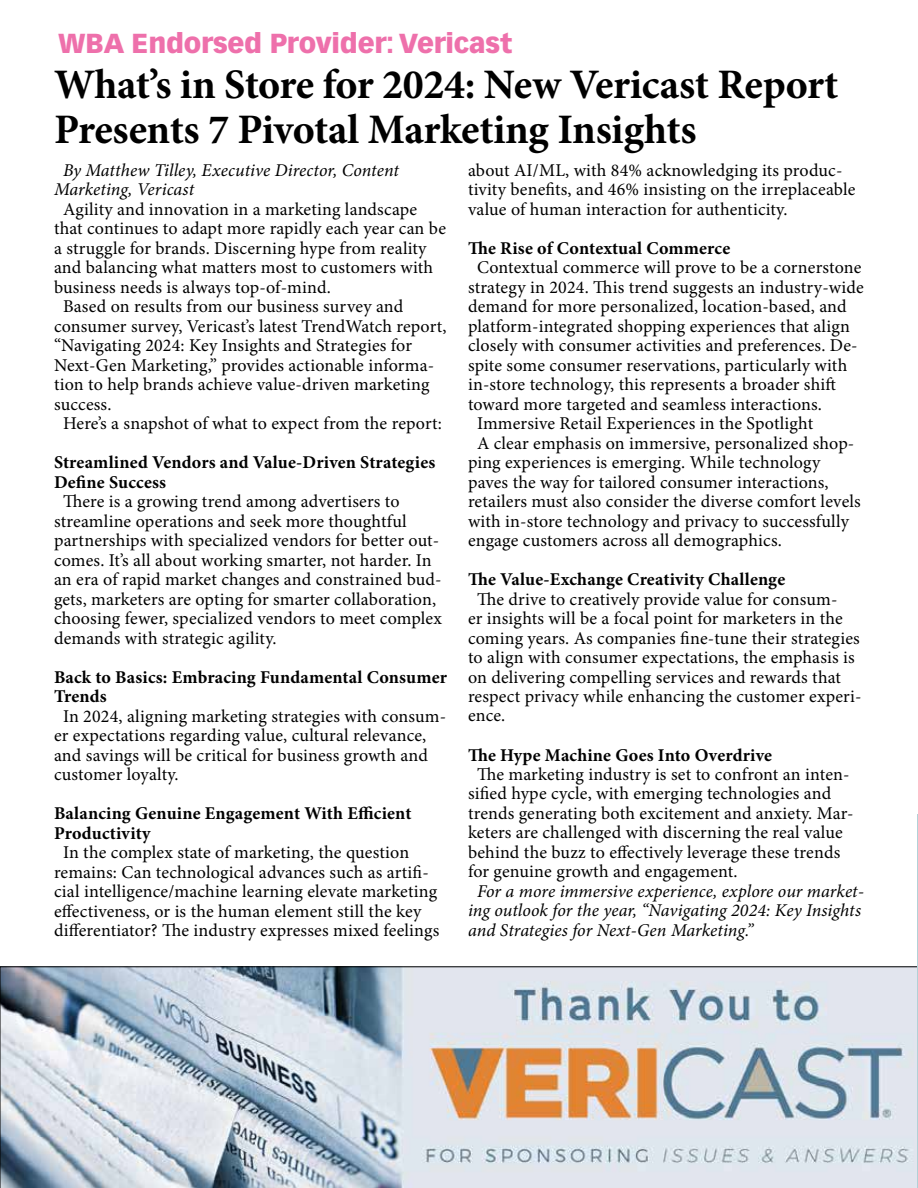
<style>
.page{position:relative;width:918px;height:1188px;background:#fff}
.page>*{position:absolute;margin:0;border:0;box-sizing:border-box;transform-origin:0 0}
.t1{font:700 42px/45px "Minion Pro";letter-spacing:-.01em;color:#000}
.t2{font:900 27px "Vectora LT Pro";letter-spacing:-.01em;color:#ee70ab}
.t3{font:18px/19.5px "Minion Pro";letter-spacing:.01em;color:#000}
.t4{font:700 18px/19.5px "Minion Pro";letter-spacing:.01em;color:#000}
.t5{font:italic 18px/19.5px "Minion Pro";color:#000}
</style>
<div class="page">
<svg style="left:0;top:967px;width:917px;height:221px;background:#c6cbd2"></svg>
<img style="left:917px;top:815px;width:1px;height:373px">
<h2 class="t2" style="left:58px;top:27px;width:455px">WBA Endorsed Provider: Vericast</h2>
<h1 class="t1" style="left:54px;top:62px;width:786px">What’s in Store for 2024: New Vericast Report<br>Presents 7 Pivotal Marketing Insights</h1>
<p class="t5" style="left:54px;top:160px;width:347px;text-indent:9px">By Matthew Tilley, Executive Director, Content<br>Marketing, Vericast</p>
<p class="t3" style="left:63px;top:199px;width:356px">Agility and innovation in a marketing landscape</p>
<p class="t3" style="left:54px;top:219px;width:394px">that continues to adapt more rapidly each year can be</p>
<p class="t3" style="left:54px;top:238px;width:374px">a struggle for brands. Discerning hype from reality</p>
<p class="t3" style="left:54px;top:258px;width:381px">and balancing what matters most to customers with</p>
<p class="t3" style="left:54px;top:277px;width:278px">business needs is always top-of-mind.</p>
<p class="t3" style="left:63px;top:297px;width:342px">Based on results from our business survey and</p>
<p class="t3" style="left:54px;top:316px;width:394px">consumer survey, Vericast’s latest TrendWatch report,</p>
<p class="t3" style="left:54px;top:336px;width:360px">“Navigating 2024: Key Insights and Strategies for</p>
<p class="t3" style="left:54px;top:355px;width:382px">Next-Gen Marketing,” provides actionable informa-</p>
<p class="t3" style="left:54px;top:375px;width:377px">tion to help brands achieve value-driven marketing</p>
<p class="t3" style="left:54px;top:394px;width:59px">success.</p>
<p class="t3" style="left:63px;top:414px;width:380px">Here’s a snapshot of what to expect from the report:</p>
<p class="t4" style="left:54px;top:453px;width:383px">Streamlined Vendors and Value-Driven Strategies<br>Define Success</p>
<p class="t3" style="left:54px;top:492px;width:389px;text-indent:9px">There is a growing trend among advertisers to streamline operations and seek more thoughtful partnerships with specialized vendors for better out&shy;comes. It’s all about working smarter, not harder. In an era of rapid market changes and constrained bud&shy;gets, marketers are opting for smarter collaboration, choosing fewer, specialized vendors to meet complex demands with strategic agility.</p>
<p class="t4" style="left:54px;top:667px;width:395px">Back to Basics: Embracing Fundamental Consumer<br>Trends</p>
<p class="t3" style="left:54px;top:706px;width:394px;text-indent:9px">In 2024, aligning marketing strategies with consum&shy;er expectations regarding value, cultural relevance, and savings will be critical for business growth and customer loyalty.</p>
<p class="t4" style="left:54px;top:803px;width:359px">Balancing Genuine Engagement With Efficient<br>Productivity</p>
<p class="t3" style="left:54px;top:843px;width:387px;text-indent:9px">In the complex state of marketing, the question remains: Can technological advances such as artifi&shy;cial intelligence/machine learning elevate marketing effectiveness, or is the human element still the key differentiator? The industry expresses mixed feelings</p>
<p class="t3" style="left:468px;top:160px;width:389px">about AI/ML, with 84% acknowledging its produc&shy;tivity benefits, and 46% insisting on the irreplaceable value of human interaction for authenticity.</p>
<p class="t4" style="left:468px;top:238px;width:264px">The Rise of Contextual Commerce</p>
<p class="t3" style="left:477px;top:258px;width:386px">Contextual commerce will prove to be a cornerstone</p>
<p class="t3" style="left:468px;top:277px;width:397px">strategy in 2024. This trend suggests an industry-wide</p>
<p class="t3" style="left:468px;top:297px;width:380px">demand for more personalized, location-based, and</p>
<p class="t3" style="left:468px;top:316px;width:383px">platform-integrated shopping experiences that align</p>
<p class="t3" style="left:468px;top:336px;width:391px">closely with consumer activities and preferences. De-</p>
<p class="t3" style="left:468px;top:355px;width:381px">spite some consumer reservations, particularly with</p>
<p class="t3" style="left:468px;top:375px;width:369px">in-store technology, this represents a broader shift</p>
<p class="t3" style="left:468px;top:394px;width:356px">toward more targeted and seamless interactions.</p>
<p class="t3" style="left:477px;top:414px;width:338px">Immersive Retail Experiences in the Spotlight</p>
<p class="t3" style="left:477px;top:433px;width:379px">A clear emphasis on immersive, personalized shop-</p>
<p class="t3" style="left:468px;top:453px;width:354px">ping experiences is emerging. While technology</p>
<p class="t3" style="left:468px;top:472px;width:362px">paves the way for tailored consumer interactions,</p>
<p class="t3" style="left:468px;top:492px;width:394px">retailers must also consider the diverse comfort levels</p>
<p class="t3" style="left:468px;top:511px;width:383px">with in-store technology and privacy to successfully</p>
<p class="t3" style="left:468px;top:531px;width:315px">engage customers across all demographics.</p>
<p class="t4" style="left:468px;top:569px;width:319px">The Value-Exchange Creativity Challenge</p>
<p class="t3" style="left:468px;top:589px;width:395px;text-indent:9px">The drive to creatively provide value for consum-<br>er insights will be a focal point for marketers in the coming years. As companies fine-tune their strategies to align with consumer expectations, the emphasis is on delivering compelling services and rewards that respect privacy while enhancing the customer experi&shy;ence.</p>
<p class="t4" style="left:468px;top:745px;width:306px">The Hype Machine Goes Into Overdrive</p>
<p class="t3" style="left:468px;top:765px;width:387px;text-indent:9px">The marketing industry is set to confront an inten&shy;sified hype cycle, with emerging technologies and trends generating both excitement and anxiety. Mar&shy;keters are challenged with discerning the real value behind the buzz to effectively leverage these trends for genuine growth and engagement.</p>
<p class="t5" style="left:468px;top:881px;width:398px;text-indent:9px">For a more immersive experience, explore our market&shy;ing outlook for the year, “Navigating 2024: Key Insights and Strategies for Next-Gen Marketing.”</p>
</div>
